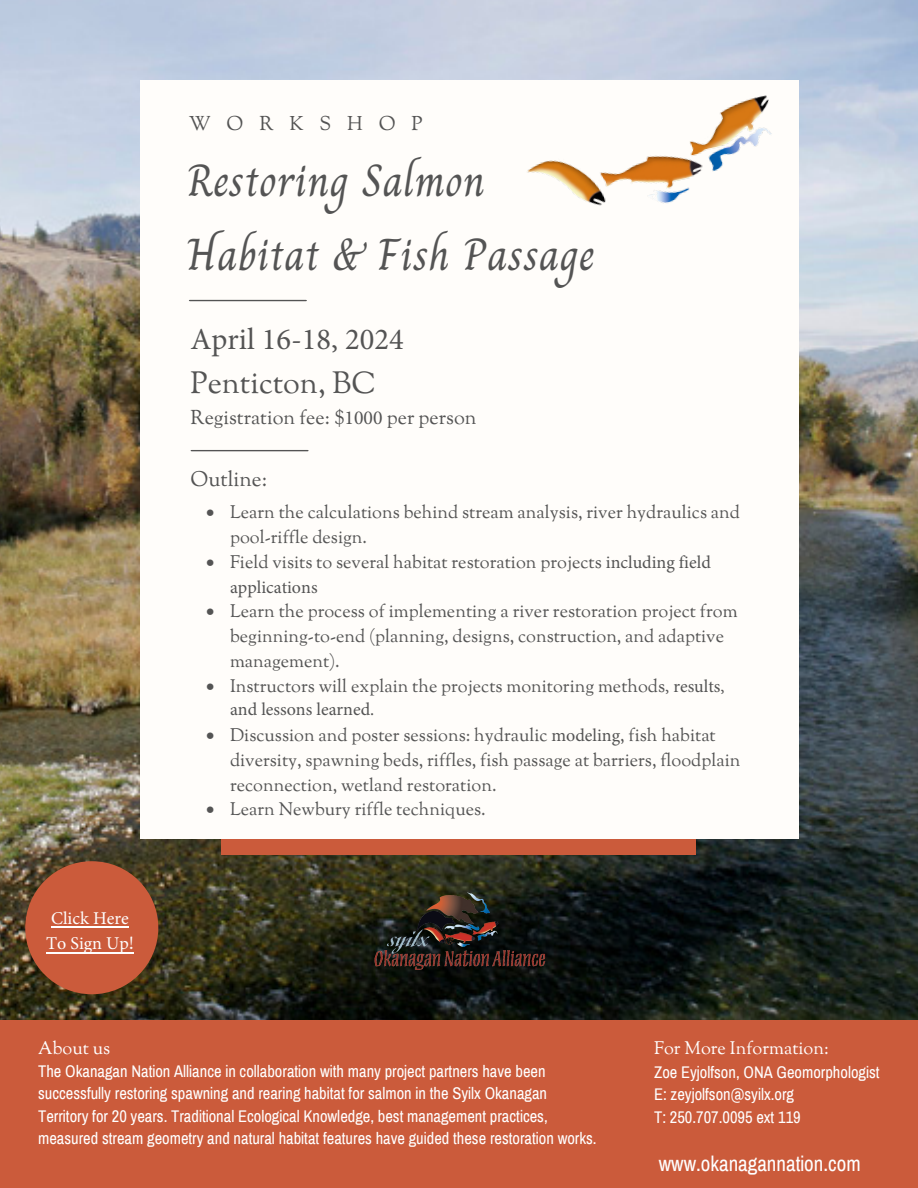
<style>
.page{position:relative;width:918px;height:1188px;background:#fff}
.page>*{position:absolute;margin:0;border:0;box-sizing:border-box;transform-origin:0 0}
.t1{font:45px/74.2px "Charm";color:#545454}
.t2{font:30.45px/43.5px "Minion Pro";color:#545454}
.t3{font:21px "Archivo Narrow";color:#fff}
.t4{font:21px "Sorts Mill Goudy";color:#545454}
.t5{font:19.8px "Sorts Mill Goudy";color:#545454}
.t6{font:19.8px "Sorts Mill Goudy";letter-spacing:.8em;color:#545454}
.t7{font:18px/24.8px "Sorts Mill Goudy";color:#545454}
.t8{font:18px "Sorts Mill Goudy";color:#fff}
.t9{font:18px/25.8px "Minion Pro";color:#fff}
.t10{font:16.5px/22.5px "Archivo Narrow";color:#fff}
.s1{font-family:"Sorts Mill Goudy"}
.s2{font-family:"Minion Pro"}
</style>
<div class="page">
<img style="left:0;top:0;width:918px;height:1020px">
<div style="left:222px;top:807px;width:474px;height:47px;background:#cb5b3b"></div>
<div style="left:141px;top:80px;width:658px;height:758px;background:#fffdfa"></div>
<hr style="left:190px;top:300px;width:116px;height:1px;background:#545454">
<hr style="left:192px;top:450px;width:116px;height:2px;background:#545454">
<div style="left:0;top:1020px;width:918px;height:168px;background:#cb5b3b"></div>
<img style="left:527px;top:95px;width:245px;height:111px">
<img style="left:369px;top:886px;width:180px;height:83px">
<div style="left:25px;top:861px;width:133px;height:133px;background:#cb5b3b;border-radius:50%"></div>
<hr style="left:51px;top:927px;width:78px;height:1px;background:#fff">
<hr style="left:46px;top:952px;width:88px;height:2px;background:#fff">
<p class="t6" style="left:189px;top:111px;width:235px">WORKSHOP</p>
<p class="t1" style="left:187px;top:143px;width:410px">Restoring Salmon<br>Habitat &amp; Fish Passage</p>
<p class="t2" style="left:190px;top:317px;width:215px">April 16-18, 2024<br><span class="s1">Penticton, BC</span></p>
<p class="t5" style="left:190px;top:405px;width:288px">Registration fee: $<span class="s2">1000</span> per person</p>
<p class="t4" style="left:191px;top:466px;width:78px">Outline:</p>
<p class="t9" style="left:46px;top:904px;width:89px">Click Here<br>To Sign Up<span class="s1">!</span></p>
<p class="t7" style="left:230px;top:502px;width:512px;text-indent:-24px">• Learn the calculations behind stream analysis, river hydraulics and pool-riffle design.</p>
<p class="t7" style="left:230px;top:551px;width:482px;text-indent:-24px">• Field visits to several habitat restoration projects <span class="s2">including field applications</span></p>
<p class="t7" style="left:230px;top:601px;width:509px;text-indent:-24px">• Learn the process of implementing a river restoration project from beginning-to-end (planning, designs, construction, and adaptive management).</p>
<p class="t7" style="left:230px;top:676px;width:496px;line-height:23.7px;text-indent:-24px">• Instructors will explain the projects monitoring methods<span class="s2">, results, and lessons learned.</span></p>
<p class="t7" style="left:230px;top:724px;width:512px;text-indent:-24px">• Discussion and poster sessions: hydraulic <span class="s2">modeling</span>, fish habitat diversity, spawning beds, riffles, fish passage at barriers, floodplain reconnection, wetland restoration.</p>
<p class="t7" style="left:206px;top:799px;width:281px">• Learn Newbury riffle techniques.</p>
<p class="t8" style="left:38px;top:1037px;width:74px">About us</p>
<p class="t8" style="left:654px;top:1037px;width:176px">For More Information:</p>
<p class="t10" style="left:38px;top:1060px;width:560px">The Okanagan Nation Alliance in collaboration with many project partners have been successfully restoring spawning and rearing habitat for salmon in the Syilx Okanagan Territory for 20 years. Traditional Ecological Knowledge, best management practices, measured stream geometry and natural habitat features have guided these restoration works.</p>
<p class="t10" style="left:654px;top:1061px;width:227px">Zoe Eyjolfson, ONA Geomorphologist</p>
<p class="t10" style="left:654px;top:1084px;width:141px">E: zeyjolfson@syilx.org</p>
<p class="t10" style="left:654px;top:1106px;width:148px">T: 250.707.0095 ext 119</p>
<p class="t3" style="left:659px;top:1152px;width:203px">www.okanagannation.com</p>
</div>
